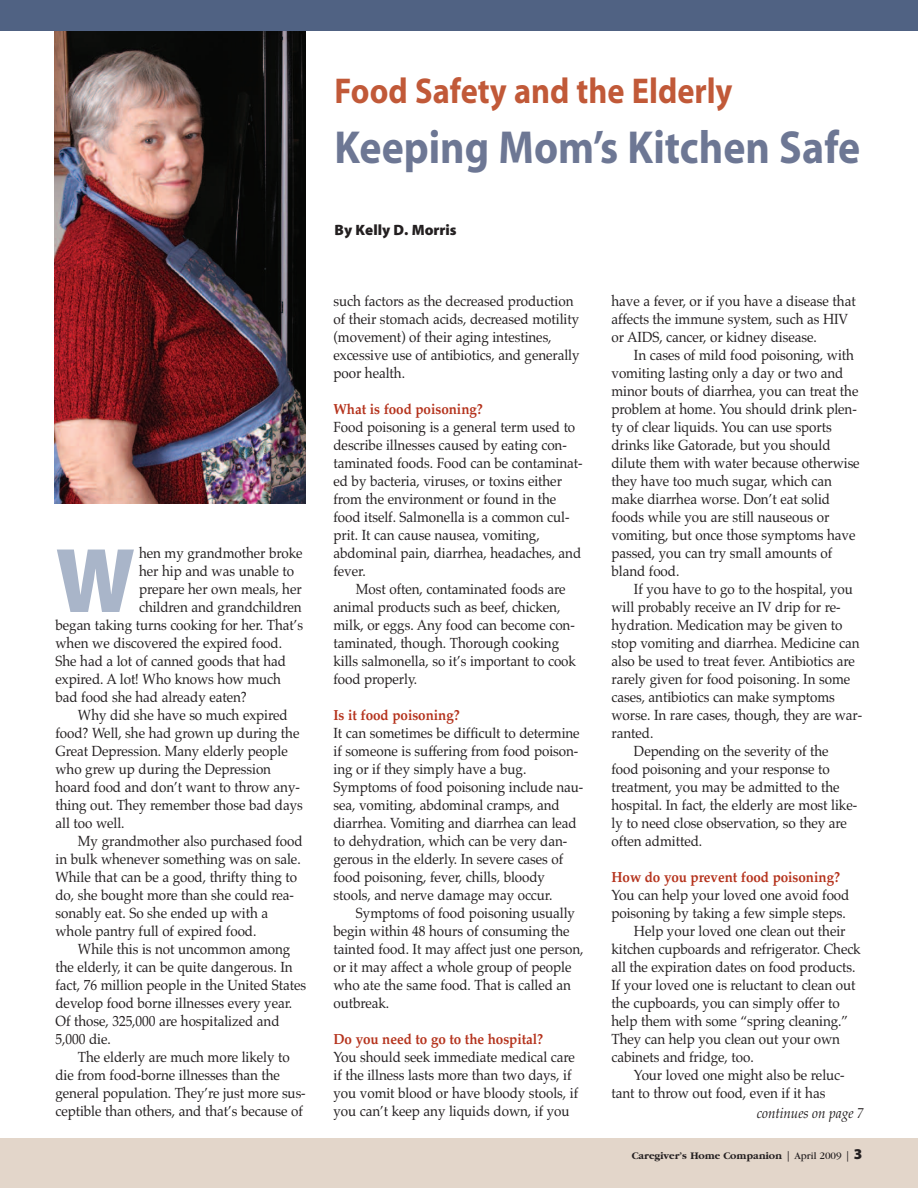
<style>
.page{position:relative;width:918px;height:1188px;background:#fff}
.page>*{position:absolute;margin:0;border:0;box-sizing:border-box;transform-origin:0 0}
.t1{font:92.7px "Myriad Blk";color:#a9b5c9;scale:.95 1}
.t2{font:700 46.5px "Myriad";color:#6d7794;scale:.9 1}
.t3{font:700 36px "Myriad";color:#c15938;scale:.9 1}
.t4{font:15px "Myriad Blk";color:#231f20}
.t5{font:14.7px/18px "Palatino";letter-spacing:-.005em;color:#231f20;scale:.92 1}
.t6{font:14.7px "Palatino Bold Os F";letter-spacing:-.005em;color:#b5331d;scale:.92 1}
.t7{font:14.7px "Palatino Italic TT";letter-spacing:-.005em;color:#231f20;scale:.92 1}
.t8{font:700 10.5px "Garamond";color:#231f20}
.s1{font-family:"Myriad";font-weight:400}
.s2{font-weight:400}
.s3{font-family:"Myriad Blk";font-weight:400;font-size:15px}
</style>
<div class="page">
<div style="left:0;top:1138px;width:918px;height:50px;background:#e3d6ca"></div>
<div style="left:0;top:0;width:918px;height:32px;background:#506283"></div>
<img style="left:54px;top:32px;width:252px;height:472px">
<h1 class="t1" style="left:56px;top:532px;width:85px">W</h1>
<p class="t5" style="left:139px;top:544px;width:179px">hen my grandmother broke</p>
<p class="t5" style="left:139px;top:562px;width:170px">her hip and was unable to</p>
<p class="t5" style="left:139px;top:580px;width:178px">prepare her own meals, her</p>
<p class="t5" style="left:139px;top:598px;width:178px">children and grandchildren</p>
<p class="t5" style="left:56px;top:616px;width:271px">began taking turns cooking for her. That’s</p>
<p class="t5" style="left:56px;top:634px;width:248px">when we discovered the expired food.</p>
<p class="t5" style="left:56px;top:652px;width:252px">She had a lot of canned goods that had</p>
<p class="t5" style="left:56px;top:670px;width:247px">expired. A lot! Who knows how much</p>
<p class="t5" style="left:56px;top:688px;width:210px">bad food she had already eaten?</p>
<p class="t5" style="left:78px;top:706px;width:229px">Why did she have so much expired</p>
<p class="t5" style="left:56px;top:724px;width:267px">food? Well, she had grown up during the</p>
<p class="t5" style="left:56px;top:742px;width:254px">Great Depression. Many elderly people</p>
<p class="t5" style="left:56px;top:760px;width:236px">who grew up during the Depression</p>
<p class="t5" style="left:56px;top:778px;width:267px">hoard food and don’t want to throw any-</p>
<p class="t5" style="left:56px;top:796px;width:270px">thing out. They remember those bad days</p>
<p class="t5" style="left:56px;top:814px;width:77px">all too well.</p>
<p class="t5" style="left:78px;top:832px;width:246px">My grandmother also purchased food</p>
<p class="t5" style="left:56px;top:850px;width:268px">in bulk whenever something was on sale.</p>
<p class="t5" style="left:56px;top:868px;width:264px">While that can be a good, thrifty thing to</p>
<p class="t5" style="left:56px;top:886px;width:261px">do, she bought more than she could rea-</p>
<p class="t5" style="left:56px;top:904px;width:233px">sonably eat. So she ended up with a</p>
<p class="t5" style="left:56px;top:922px;width:220px">whole pantry full of expired food.</p>
<p class="t5" style="left:78px;top:940px;width:232px">While this is not uncommon among</p>
<p class="t5" style="left:56px;top:958px;width:259px">the elderly, it can be quite dangerous. In</p>
<p class="t5" style="left:56px;top:976px;width:274px">fact, 76 million people in the United States</p>
<p class="t5" style="left:56px;top:994px;width:259px">develop food borne illnesses every year.</p>
<p class="t5" style="left:56px;top:1012px;width:245px">Of those, 325,000 are hospitalized and</p>
<p class="t5" style="left:56px;top:1030px;width:62px">5,000 die.</p>
<p class="t5" style="left:78px;top:1048px;width:232px">The elderly are much more likely to</p>
<p class="t5" style="left:56px;top:1066px;width:246px">die from food-borne illnesses than the</p>
<p class="t5" style="left:56px;top:1084px;width:274px">general population. They’re just more sus-</p>
<p class="t5" style="left:56px;top:1102px;width:270px">ceptible than others, and that’s because of</p>
<h3 class="t3" style="left:335px;top:77px;width:444px">Food Safety and the Elderly</h3>
<h2 class="t2" style="left:335px;top:130px;width:586px">Keeping Mom’s Kitchen Safe</h2>
<p class="t4" style="left:335px;top:222px;width:124px">By Kelly D. Morris</p>
<p class="t5" style="left:333px;top:292px;width:269px">such factors as the decreased production of their stomach acids, decreased motility (movement) of their aging intestines, excessive use of antibiotics, and generally poor health.</p>
<p class="t6" style="left:333px;top:404px;width:164px">What is food poisoning?</p>
<p class="t5" style="left:333px;top:418px;width:272px">Food poisoning is a general term used to describe illnesses caused by eating con&shy;taminated foods. Food can be contaminat&shy;ed by bacteria, viruses, or toxins either from the environment or found in the food itself. Salmonella is a common cul&shy;prit. It can cause nausea, vomiting, abdominal pain, diarrhea, headaches, and fever.</p>
<p class="t5" style="left:333px;top:580px;width:265px;text-indent:22px">Most often, contaminated foods are animal products such as beef, chicken, milk, or eggs. Any food can become con&shy;taminated, though. Thorough cooking kills salmonella, so it’s important to cook food properly.</p>
<p class="t6" style="left:333px;top:710px;width:139px">Is it food poisoning?</p>
<p class="t5" style="left:333px;top:724px;width:273px">It can sometimes be difficult to determine if someone is suffering from food poison&shy;ing or if they simply have a bug.<br>Symptoms of food poisoning include nau&shy;sea, vomiting, abdominal cramps, and diarrhea. Vomiting and diarrhea can lead to dehydration, which can be very dan&shy;gerous in the elderly. In severe cases of food poisoning, fever, chills, bloody stools, and nerve damage may occur.</p>
<p class="t5" style="left:333px;top:904px;width:273px;text-indent:22px">Symptoms of food poisoning usually begin within 48 hours of consuming the tainted food. It may affect just one person, or it may affect a whole group of people who ate the same food. That is called an outbreak.</p>
<p class="t6" style="left:333px;top:1034px;width:230px">Do you need to go to the hospital?</p>
<p class="t5" style="left:333px;top:1048px;width:267px">You should seek immediate medical care if the illness lasts more than two days, if you vomit blood or have bloody stools, if you can’t keep any liquids down, if you</p>
<p class="t5" style="left:612px;top:292px;width:267px">have a fever, or if you have a disease that affects the immune system, such as HIV or AIDS, cancer, or kidney disease.</p>
<p class="t5" style="left:612px;top:346px;width:271px;text-indent:22px">In cases of mild food poisoning, with vomiting lasting only a day or two and minor bouts of diarrhea, you can treat the problem at home. You should drink plen&shy;ty of clear liquids. You can use sports drinks like Gatorade, but you should dilute them with water because otherwise they have too much sugar, which can make diarrhea worse. Don’t eat solid foods while you are still nauseous or vomiting, but once those symptoms have passed, you can try small amounts of bland food.</p>
<p class="t5" style="left:634px;top:580px;width:239px">If you have to go to the hospital, you</p>
<p class="t5" style="left:612px;top:598px;width:251px">will probably receive an IV drip for re-</p>
<p class="t5" style="left:612px;top:616px;width:253px">hydration. Medication may be given to</p>
<p class="t5" style="left:612px;top:634px;width:271px">stop vomiting and diarrhea. Medicine can</p>
<p class="t5" style="left:612px;top:652px;width:266px">also be used to treat fever. Antibiotics are</p>
<p class="t5" style="left:612px;top:670px;width:261px">rarely given for food poisoning. In some</p>
<p class="t5" style="left:612px;top:688px;width:244px">cases, antibiotics can make symptoms</p>
<p class="t5" style="left:612px;top:706px;width:274px">worse. In rare cases, though, they are war-</p>
<p class="t5" style="left:612px;top:724px;width:47px">ranted.</p>
<p class="t5" style="left:634px;top:742px;width:213px">Depending on the severity of the</p>
<p class="t5" style="left:612px;top:760px;width:239px">food poisoning and your response to</p>
<p class="t5" style="left:612px;top:778px;width:250px">treatment, you may be admitted to the</p>
<p class="t5" style="left:612px;top:796px;width:269px">hospital. In fact, the elderly are most like-</p>
<p class="t5" style="left:612px;top:814px;width:257px">ly to need close observation, so they are</p>
<p class="t5" style="left:612px;top:832px;width:100px">often admitted.</p>
<p class="t6" style="left:612px;top:872px;width:250px">How do you prevent food poisoning?</p>
<p class="t5" style="left:612px;top:886px;width:260px">You can help your loved one avoid food</p>
<p class="t5" style="left:612px;top:904px;width:256px">poisoning by taking a few simple steps.</p>
<p class="t5" style="left:634px;top:922px;width:231px">Help your loved one clean out their</p>
<p class="t5" style="left:612px;top:940px;width:272px">kitchen cupboards and refrigerator. Check</p>
<p class="t5" style="left:612px;top:958px;width:267px">all the expiration dates on food products.</p>
<p class="t5" style="left:612px;top:976px;width:267px">If your loved one is reluctant to clean out</p>
<p class="t5" style="left:612px;top:994px;width:250px">the cupboards, you can simply offer to</p>
<p class="t5" style="left:612px;top:1012px;width:259px">help them with some “spring cleaning.”</p>
<p class="t5" style="left:612px;top:1030px;width:250px">They can help you clean out your own</p>
<p class="t5" style="left:612px;top:1048px;width:156px">cabinets and fridge, too.</p>
<p class="t5" style="left:634px;top:1066px;width:230px">Your loved one might also be reluc-</p>
<p class="t5" style="left:612px;top:1084px;width:234px">tant to throw out food, even if it has</p>
<p class="t7" style="left:757px;top:1104px;width:118px">continues on page 7</p>
<p class="t8" style="left:632px;top:1150px;width:232px">Caregiver’s Home Companion <span class="s1">|</span> <span class="s2">April 2009</span> <span class="s1">|</span> <span class="s3">3</span></p>
</div>
